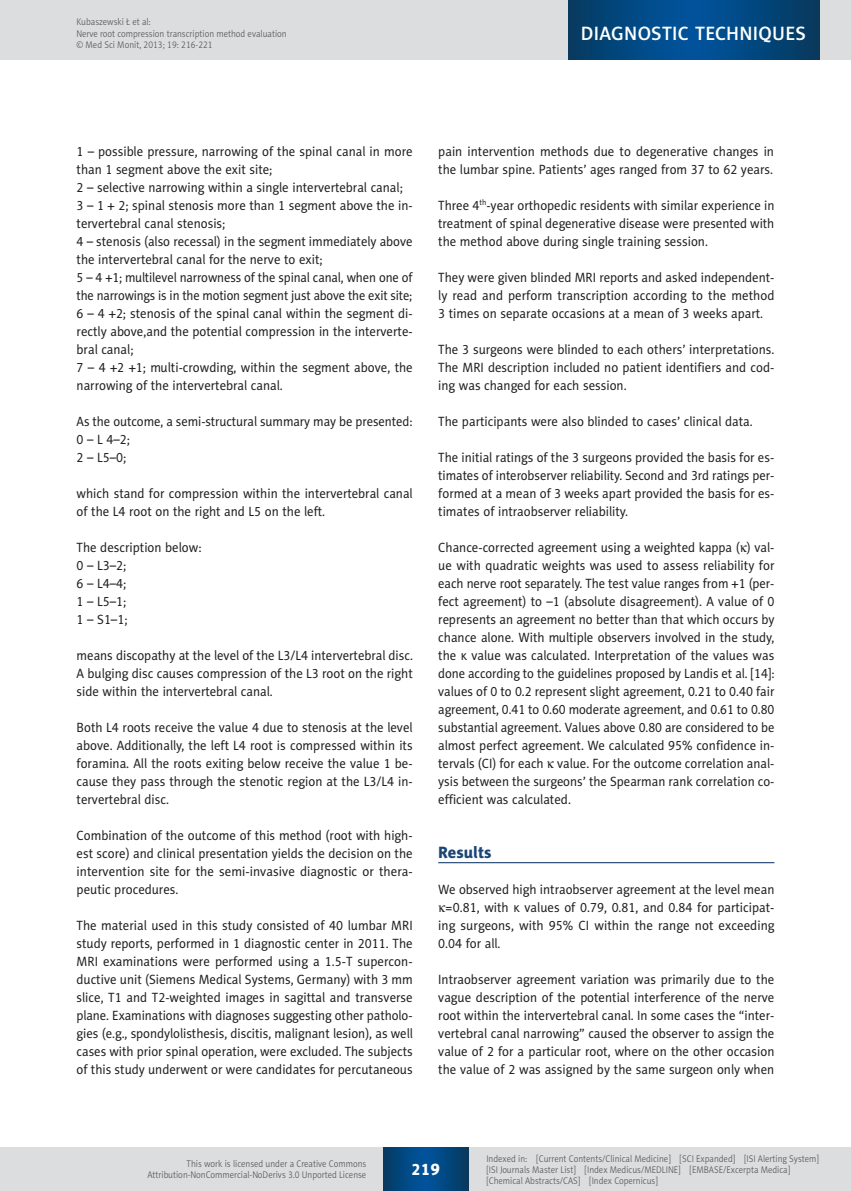
<style>
.page{position:relative;width:851px;height:1191px;background:#fff}
.page>*{position:absolute;margin:0;border:0;box-sizing:border-box;transform-origin:0 0}
.t1{font:19.5px "Naomi Sans EFN Medium";letter-spacing:.015em;color:#fff}
.MSM_Headline_1{font:16.5px "Naomi Sans EFN Heavy";color:#1a4574}
.t2{font:16.5px "Naomi Sans EFN Heavy";color:#fff}
.MSM_Body{font:13.5px/18px "Naomi Sans EFN";color:#231f20;text-align:justify;scale:.95 1}
.MSM_Body_no_before{font:13.5px/18px "Naomi Sans EFN";color:#231f20;scale:.95 1}
.MSM_Body_no_before-2{font:13.5px/18px "Naomi Sans EFN";color:#231f20;scale:.93 1}
.MSM_Body-2{font:13.5px "Naomi Sans EFN";color:#231f20;scale:.94 1}
.t3{font:9.75px/11.2px "Naomi Sans EFN Light";color:#57585a;scale:.9 1}
.s1{font-family:"Standard Sym L"}
</style>
<div class="page">
<hr style="left:438px;top:862px;width:336px;height:1px;background:#00295c">
<div style="left:0;top:1148px;width:850px;height:43px;background:#dcdddf"></div>
<svg style="left:383px;top:1148px;width:85px;height:42px;background:#02477e"></svg>
<div style="left:0;top:0;width:850px;height:60px;background:#dcdddf"></div>
<svg style="left:568px;top:0;width:251px;height:60px;background:#02477e"></svg>
<p class="t3" style="left:77px;top:16px;width:235px">Kubaszewski Ł et al:<br>Nerve root compression transcription method evaluation © Med Sci Monit, 2013; 19: 216-221</p>
<h1 class="t1" style="left:580px;top:22px;width:227px">DIAGNOSTIC TECHNIQUES</h1>
<p class="MSM_Body_no_before" style="left:77px;top:142px;width:355px">1 – possible pressure, narrowing of the spinal canal in more than 1 segment above the exit site;</p>
<p class="MSM_Body_no_before" style="left:77px;top:178px;width:345px">2 – selective narrowing within a single intervertebral canal;</p>
<p class="MSM_Body_no_before" style="left:77px;top:196px;width:355px">3 – 1 + 2; spinal stenosis more than 1 segment above the in&shy;tervertebral canal stenosis;</p>
<p class="MSM_Body_no_before" style="left:77px;top:232px;width:355px">4 – stenosis (also recessal) in the segment immediately above the intervertebral canal for the nerve to exit;</p>
<p class="MSM_Body_no_before-2" style="left:77px;top:268px;width:363px">5 – 4 +1; multilevel narrowness of the spinal canal, when one of the narrowings is in the motion segment just above the exit site;</p>
<p class="MSM_Body_no_before" style="left:77px;top:304px;width:355px;text-align:justify">6 – 4 +2; stenosis of the spinal canal within the segment di&shy;rectly above,and the potential compression in the interverte&shy;bral canal;</p>
<p class="MSM_Body_no_before" style="left:77px;top:358px;width:355px">7 – 4 +2 +1; multi-crowding, within the segment above, the narrowing of the intervertebral canal.</p>
<p class="MSM_Body-2" style="left:77px;top:413px;width:359px">As the outcome, a semi-structural summary may be presented:</p>
<p class="MSM_Body_no_before" style="left:77px;top:430px;width:58px">0 – L 4–2;</p>
<p class="MSM_Body_no_before" style="left:77px;top:448px;width:54px">2 – L5–0;</p>
<p class="MSM_Body" style="left:77px;top:484px;width:355px">which stand for compression within the intervertebral canal of the L4 root on the right and L5 on the left.</p>
<p class="MSM_Body" style="left:77px;top:538px;width:133px">The description below:</p>
<p class="MSM_Body_no_before" style="left:77px;top:556px;width:54px">0 – L3–2;</p>
<p class="MSM_Body_no_before" style="left:77px;top:574px;width:54px">6 – L4–4;</p>
<p class="MSM_Body_no_before" style="left:77px;top:592px;width:54px">1 – L5–1;</p>
<p class="MSM_Body_no_before" style="left:77px;top:610px;width:55px">1 – S1–1;</p>
<p class="MSM_Body" style="left:77px;top:646px;width:355px">means discopathy at the level of the L3/L4 intervertebral disc.<br>A bulging disc causes compression of the L3 root on the right side within the intervertebral canal.</p>
<p class="MSM_Body" style="left:77px;top:718px;width:355px">Both L4 roots receive the value 4 due to stenosis at the level above. Additionally, the left L4 root is compressed within its foramina. All the roots exiting below receive the value 1 be&shy;cause they pass through the stenotic region at the L3/L4 in&shy;tervertebral disc.</p>
<p class="MSM_Body" style="left:77px;top:826px;width:355px">Combination of the outcome of this method (root with high&shy;est score) and clinical presentation yields the decision on the intervention site for the semi-invasive diagnostic or thera&shy;peutic procedures.</p>
<p class="MSM_Body" style="left:77px;top:916px;width:355px">The material used in this study consisted of 40 lumbar MRI study reports, performed in 1 diagnostic center in 2011. The MRI examinations were performed using a 1.5-T supercon&shy;ductive unit (Siemens Medical Systems, Germany) with 3 mm slice, T1 and T2-weighted images in sagittal and transverse plane. Examinations with diagnoses suggesting other patholo&shy;gies (e.g., spondylolisthesis, discitis, malignant lesion), as well cases with prior spinal operation, were excluded. The subjects of this study underwent or were candidates for percutaneous</p>
<p class="MSM_Body" style="left:438px;top:142px;width:355px">pain intervention methods due to degenerative changes in the lumbar spine. Patients’ ages ranged from 37 to 62 years.</p>
<p class="MSM_Body" style="left:438px;top:196px;width:355px">Three 4<sup>th</sup>-year orthopedic residents with similar experience in treatment of spinal degenerative disease were presented with the method above during single training session.</p>
<p class="MSM_Body" style="left:438px;top:268px;width:355px">They were given blinded MRI reports and asked independent&shy;ly read and perform transcription according to the method 3 times on separate occasions at a mean of 3 weeks apart.</p>
<p class="MSM_Body" style="left:438px;top:340px;width:355px">The 3 surgeons were blinded to each others’ interpretations.<br>The MRI description included no patient identifiers and cod&shy;ing was changed for each session.</p>
<p class="MSM_Body" style="left:438px;top:412px;width:332px">The participants were also blinded to cases’ clinical data.</p>
<p class="MSM_Body" style="left:438px;top:448px;width:355px">The initial ratings of the 3 surgeons provided the basis for es&shy;timates of interobserver reliability. Second and 3rd ratings per&shy;formed at a mean of 3 weeks apart provided the basis for es&shy;timates of intraobserver reliability.</p>
<p class="MSM_Body" style="left:438px;top:538px;width:355px">Chance-corrected agreement using a weighted kappa (<span class="s1">k</span>) val&shy;ue with quadratic weights was used to assess reliability for each nerve root separately. The test value ranges from +1 (per&shy;fect agreement) to –1 (absolute disagreement). A value of 0 represents an agreement no better than that which occurs by chance alone. With multiple observers involved in the study, the ĸ value was calculated. Interpretation of the values was done according to the guidelines proposed by Landis et al. [14]: values of 0 to 0.2 represent slight agreement, 0.21 to 0.40 fair agreement, 0.41 to 0.60 moderate agreement, and 0.61 to 0.80 substantial agreement. Values above 0.80 are considered to be almost perfect agreement. We calculated 95% confidence in&shy;tervals (CI) for each <span class="s1">k</span> value. For the outcome correlation anal&shy;ysis between the surgeons’ the Spearman rank correlation co&shy;efficient was calculated.</p>
<p class="MSM_Headline_1" style="left:438px;top:842px;width:55px">Results</p>
<p class="MSM_Body" style="left:438px;top:880px;width:355px">We observed high intraobserver agreement at the level mean <span class="s1">k</span>=0.81, with ĸ values of 0.79, 0.81, and 0.84 for participat&shy;ing surgeons, with 95% CI within the range not exceeding 0.04 for all.</p>
<p class="MSM_Body" style="left:438px;top:970px;width:355px">Intraobserver agreement variation was primarily due to the vague description of the potential interference of the nerve root within the intervertebral canal. In some cases the “inter&shy;vertebral canal narrowing” caused the observer to assign the value of 2 for a particular root, where on the other occasion the value of 2 was assigned by the same surgeon only when</p>
<p class="t3" style="left:147px;top:1158px;width:245px;text-align:right">This work is licensed under a Creative Commons<br>Attribution-NonCommercial-NoDerivs 3.0 Unported License</p>
<p class="t2" style="left:411px;top:1159px;width:30px">219</p>
<p class="t3" style="left:486px;top:1152px;width:371px">Indexed in: [Current Contents/Clinical Medicine] [SCI Expanded] [ISI Alerting System] [ISI Journals Master List] [Index Medicus/MEDLINE] [EMBASE/Excerpta Medica] [Chemical Abstracts/CAS] [Index Copernicus]</p>
</div>
